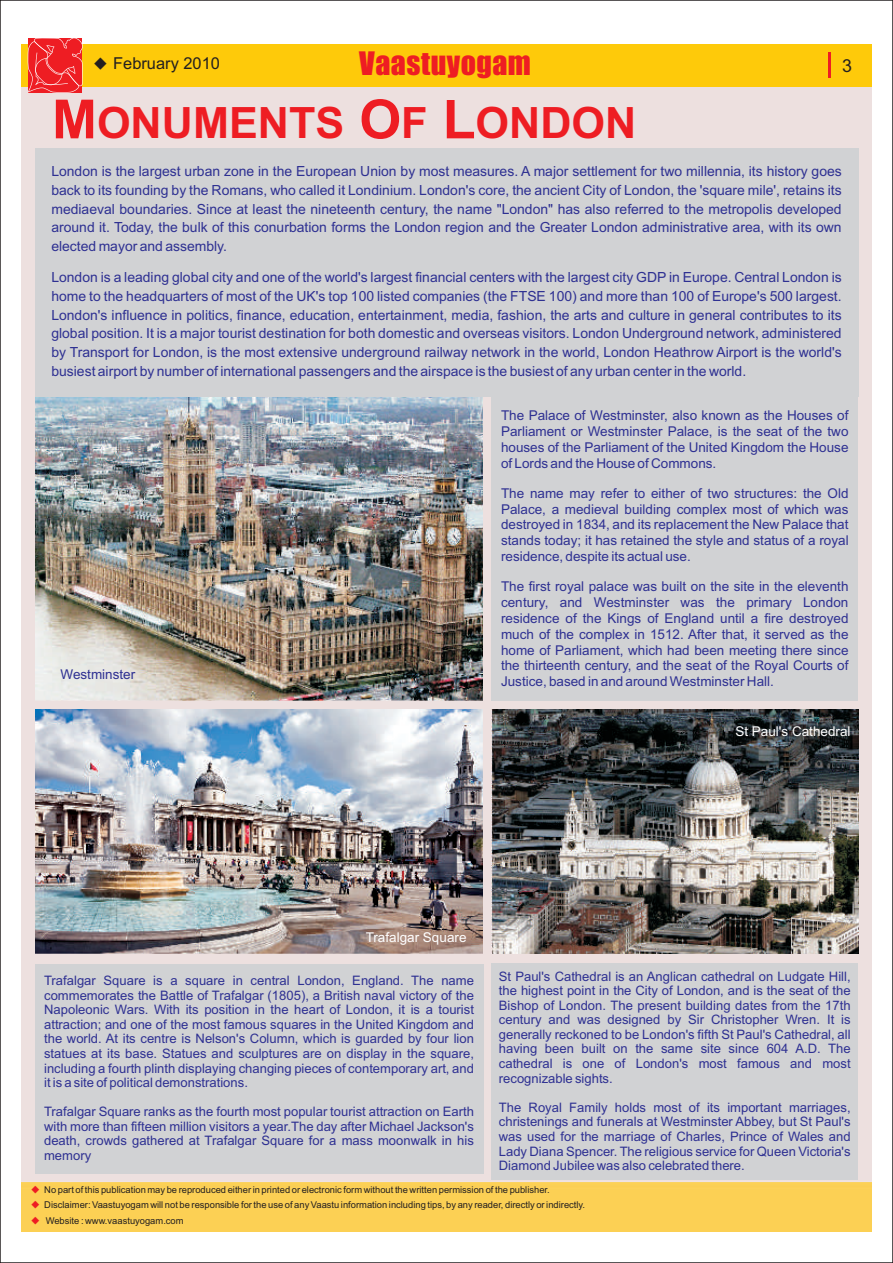
<style>
.page{position:relative;width:893px;height:1263px;background:#fff}
.page>*{position:absolute;margin:0;border:0;box-sizing:border-box;transform-origin:0 0}
.t1{font:700 43.2px "Arial";color:#ee1d23}
.t2{font:29.85px "Impact";letter-spacing:.015em;color:#ee1d23}
.t3{font:17.85px "Arial";color:#231f20}
.t4{font:16.35px "Arial";color:#231f20}
.t5{font:13.95px/18.8px "Arial";color:#2e3092;text-align:justify}
.t6{font:13.5px/15.9px "Arial";color:#2e3092;text-align:justify}
.t7{font:13.5px "Arial";color:#fff}
.t8{font:13.05px/14.5px "Arial";color:#2e3092;text-align:justify}
.t9{font:9.3px/15.8px "Arial";color:#231f20}
.t10{font:9.3px/15.8px "Wingdings";color:#ee1d23;text-align:justify}
.s1{font-size:54px}
</style>
<div class="page">
<div style="left:21px;top:44px;width:851px;height:1187px;background:#ede0df"></div>
<div style="left:21px;top:44px;width:850px;height:42px;background:#feca0a"></div>
<hr style="left:829px;top:52px;width:2px;height:26px;background:#ee1d23">
<svg style="left:28px;top:38px;width:55px;height:55px"></svg>
<div style="left:35px;top:148px;width:823px;height:249px;background:#d1d2d4"></div>
<div style="left:491px;top:964px;width:367px;height:216px;background:#d1d2d4"></div>
<img style="left:491px;top:709px;width:367px;height:244px">
<div style="left:35px;top:964px;width:448px;height:209px;background:#d1d2d4"></div>
<img style="left:35px;top:709px;width:448px;height:244px">
<div style="left:491px;top:397px;width:367px;height:303px;background:#d1d2d4"></div>
<img style="left:35px;top:397px;width:448px;height:303px">
<div style="left:21px;top:1182px;width:850px;height:49px;background:#fcd054"></div>
<p class="t4" style="left:93px;top:57px;width:128px">◆February 2010</p>
<h2 class="t2" style="left:359px;top:52px;width:173px">Vaastuyogam</h2>
<h3 class="t3" style="left:842px;top:59px;width:11px">3</h3>
<h1 class="t1" style="left:52px;top:107px;width:586px"><span class="s1">M</span>ONUMENTS <span class="s1">O</span>F <span class="s1">L</span>ONDON</h1>
<p class="t5" style="left:51px;top:163px;width:792px">London is the largest urban zone in the European Union by most measures. A major settlement for two millennia, its history goes back to its founding by the Romans, who called it Londinium. London's core, the ancient City of London, the 'square mile', retains its mediaeval boundaries. Since at least the nineteenth century, the name "London" has also referred to the metropolis developed around it. Today, the bulk of this conurbation forms the London region and the Greater London administrative area, with its own elected mayor and assembly.</p>
<p class="t5" style="left:51px;top:269px;width:792px">London is a leading global city and one of the world's largest financial centers with the largest city GDP in Europe. Central London is home to the headquarters of most of the UK's top 100 listed companies (the FTSE 100) and more than 100 of Europe's 500 largest.<br>London's influence in politics, finance, education, entertainment, media, fashion, the arts and culture in general contributes to its global position. It is a major tourist destination for both domestic and overseas visitors. London Underground network, administered by Transport for London, is the most extensive underground railway network in the world, London Heathrow Airport is the world's busiest airport by number of international passengers and the airspace is the busiest of any urban center in the world.</p>
<p class="t6" style="left:61px;top:668px;width:76px">Westminster</p>
<p class="t6" style="left:501px;top:409px;width:349px">The Palace of Westminster, also known as the Houses of Parliament or Westminster Palace, is the seat of the two houses of the Parliament of the United Kingdom the House of Lords and the House of Commons.</p>
<p class="t6" style="left:501px;top:486px;width:349px">The name may refer to either of two structures: the Old Palace, a medieval building complex most of which was destroyed in 1834, and its replacement the New Palace that stands today; it has retained the style and status of a royal residence, despite its actual use.</p>
<p class="t6" style="left:501px;top:580px;width:349px">The first royal palace was built on the site in the eleventh century, and Westminster was the primary London residence of the Kings of England until a fire destroyed much of the complex in 1512. After that, it served as the home of Parliament, which had been meeting there since the thirteenth century, and the seat of the Royal Courts of Justice, based in and around Westminster Hall.</p>
<p class="t7" style="left:735px;top:726px;width:117px">St Paul's Cathedral</p>
<p class="t7" style="left:366px;top:932px;width:102px">Trafalgar Square</p>
<p class="t8" style="left:44px;top:974px;width:431px">Trafalgar Square is a square in central London, England. The name commemorates the Battle of Trafalgar (1805), a British naval victory of the Napoleonic Wars. With its position in the heart of London, it is a tourist attraction; and one of the most famous squares in the United Kingdom and the world. At its centre is Nelson's Column, which is guarded by four lion statues at its base. Statues and sculptures are on display in the square, including a fourth plinth displaying changing pieces of contemporary art, and it is a site of political demonstrations.</p>
<p class="t8" style="left:44px;top:1105px;width:431px">Trafalgar Square ranks as the fourth most popular tourist attraction on Earth with more than fifteen million visitors a year.The day after Michael Jackson's death, crowds gathered at Trafalgar Square for a mass moonwalk in his memory</p>
<p class="t8" style="left:499px;top:970px;width:353px">St Paul's Cathedral is an Anglican cathedral on Ludgate Hill, the highest point in the City of London, and is the seat of the Bishop of London. The present building dates from the 17th century and was designed by Sir Christopher Wren. It is generally reckoned to be London's fifth St Paul's Cathedral, all having been built on the same site since 604 A.D. The cathedral is one of London's most famous and most recognizable sights.</p>
<p class="t8" style="left:499px;top:1101px;width:353px">The Royal Family holds most of its important marriages, christenings and funerals at Westminster Abbey, but St Paul's was used for the marriage of Charles, Prince of Wales and Lady Diana Spencer. The religious service for Queen Victoria's Diamond Jubilee was also celebrated there.</p>
<p class="t10" style="left:31px;top:1182px;width:57px">◆ ◆ ◆</p>
<p class="t9" style="left:44px;top:1182px;width:542px">No part of this publication may be reproduced either in printed or electronic form without the written permission of the publisher.<br>Disclaimer: Vaastuyogam will not be responsible for the use of any Vaastu information including tips, by any reader, directly or indirectly.<br>Website : www.vaastuyogam.com</p>
</div>
